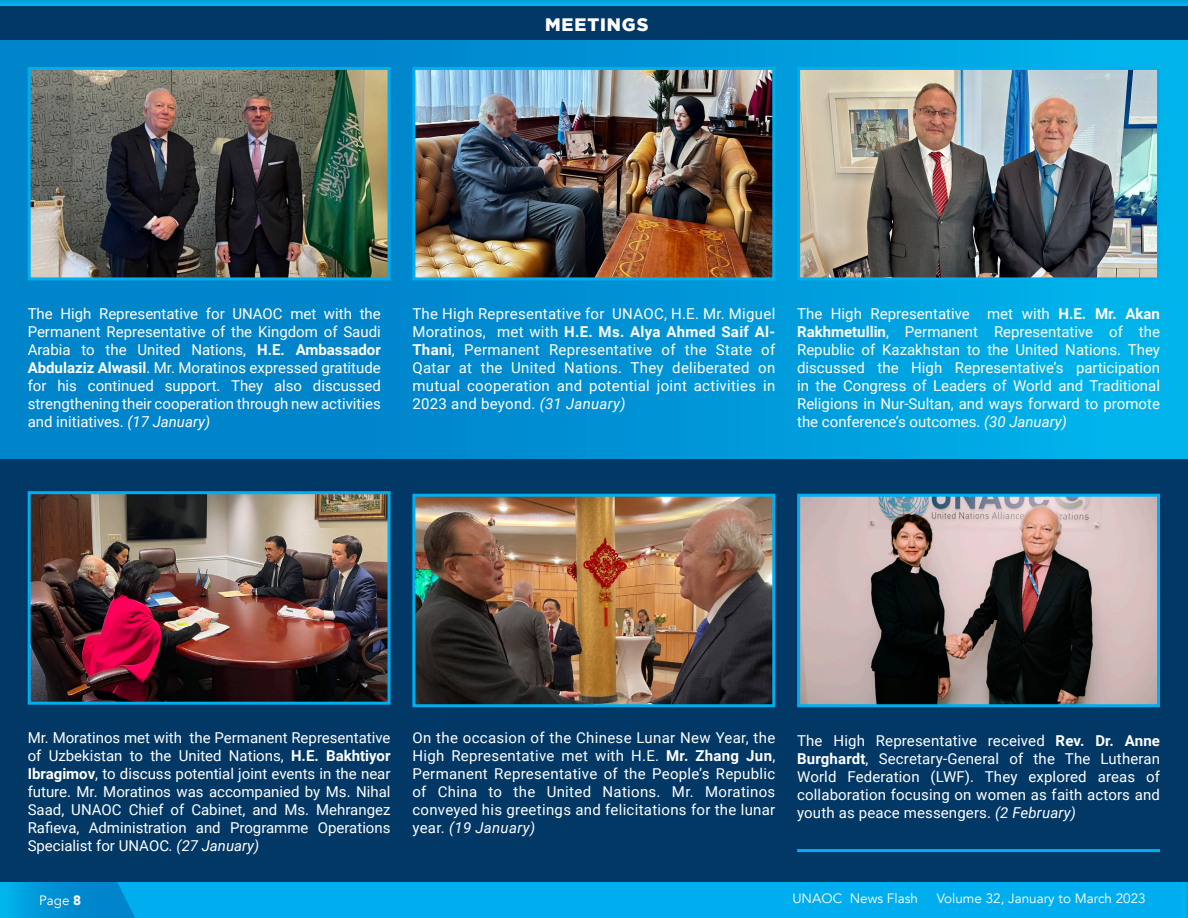
<style>
.page{position:relative;width:1188px;height:918px;background:#fff}
.page>*{position:absolute;margin:0;border:0;box-sizing:border-box;transform-origin:0 0}
.t1{font:900 18px "Gotham";letter-spacing:.05em;color:#fff}
.t2{font:15px/18px "Roboto";color:#fff;text-align:justify}
.t3{font:13.5px "Avenir";color:#fff}
.s1{font-weight:700}
.s2{font-style:italic}
.s3{font-weight:900}
</style>
<div class="page">
<div style="left:0;top:882px;width:1188px;height:36px;background:#00aeef"></div>
<div style="left:1182px;top:0;width:6px;height:918px;background:#00b1e9"></div>
<svg style="left:17px;top:882px;width:118px;height:36px"></svg>
<div style="left:0;top:0;width:1188px;height:6px;background:#00abe6"></div>
<div style="left:0;top:40px;width:1188px;height:419px;background:linear-gradient(to right,#0079c3,#00b0ea)"></div>
<div style="left:0;top:459px;width:1188px;height:423px;background:#023866"></div>
<div style="left:0;top:6px;width:1188px;height:34px;background:#023866"></div>
<img style="left:416px;top:498px;width:355px;height:205px">
<div style="left:412px;top:494px;width:363px;height:213px;border:3px solid #00aeef"></div>
<img style="left:32px;top:71px;width:355px;height:205px">
<div style="left:28px;top:67px;width:363px;height:213px;border:3px solid #00aeef"></div>
<img style="left:801px;top:71px;width:355px;height:205px">
<div style="left:797px;top:67px;width:363px;height:213px;border:3px solid #00aeef"></div>
<img style="left:32px;top:495px;width:355px;height:206px">
<div style="left:28px;top:491px;width:363px;height:214px;border:3px solid #00aeef"></div>
<img style="left:416px;top:71px;width:355px;height:205px">
<div style="left:412px;top:67px;width:363px;height:213px;border:3px solid #00aeef"></div>
<img style="left:801px;top:498px;width:355px;height:205px">
<div style="left:797px;top:494px;width:363px;height:213px;border:3px solid #00aeef"></div>
<hr style="left:797px;top:849px;width:363px;height:3px;background:#00aeef">
<p class="t1" style="left:545px;top:15px;width:105px">MEETINGS</p>
<p class="t2" style="left:28px;top:304px;width:355px">The High Representative for UNAOC met with the Permanent Representative of the Kingdom of Saudi Arabia to the United Nations, <span class="s1">H.E. Ambassador Abdulaziz Alwasil</span>. Mr. Moratinos expressed gratitude for his continued support. They also discussed strengthening their cooperation through new activities and initiatives. <span class="s2">(17 January)</span></p>
<p class="t2" style="left:797px;top:304px;width:364px">The High Representative met with <span class="s1">H.E. Mr. Akan Rakhmetullin</span>, Permanent Representative of the Republic of Kazakhstan to the United Nations. They discussed the High Representative’s participation in the Congress of Leaders of World and Traditional Religions in Nur-Sultan, and ways forward to promote the conference’s outcomes. <span class="s2">(30 January)</span></p>
<p class="t2" style="left:412px;top:304px;width:364px">The High Representative for UNAOC, H.E. Mr. Miguel Moratinos, met with <span class="s1">H.E. Ms. Alya Ahmed Saif Al-Thani</span>, Permanent Representative of the State of Qatar at the United Nations. They deliberated on mutual cooperation and potential joint activities in 2023 and beyond. <span class="s2">(31 January)</span></p>
<p class="t2" style="left:28px;top:729px;width:364px">Mr. Moratinos met with the Permanent Representative of Uzbekistan to the United Nations, <span class="s1">H.E. Bakhtiyor Ibragimov</span>, to discuss potential joint events in the near future. Mr. Moratinos was accompanied by Ms. Nihal Saad, UNAOC Chief of Cabinet, and Ms. Mehrangez Rafieva, Administration and Programme Operations Specialist for UNAOC<span class="s2">. (27 January)</span></p>
<p class="t2" style="left:412px;top:729px;width:364px">On the occasion of the Chinese Lunar New Year, the High Representative met with H.E. <span class="s1">Mr. Zhang Jun</span>, Permanent Representative of the People’s Republic of China to the United Nations. Mr. Moratinos conveyed his greetings and felicitations for the lunar year. <span class="s2">(19 January)</span></p>
<p class="t2" style="left:797px;top:731px;width:364px">The High Representative received <span class="s1">Rev. Dr. Anne Burghardt</span>, Secretary-General of the The Lutheran World Federation (LWF). They explored areas of collaboration focusing on women as faith actors and youth as peace messengers. <span class="s2">(2 February)</span></p>
<p class="t3" style="left:39px;top:892px;width:44px">Page <span class="s3">8</span></p>
<p class="t3" style="left:792px;top:890px;width:127px">UNAOC News Flash</p>
<p class="t3" style="left:937px;top:890px;width:211px">Volume 32, January to March 2023</p>
</div>
